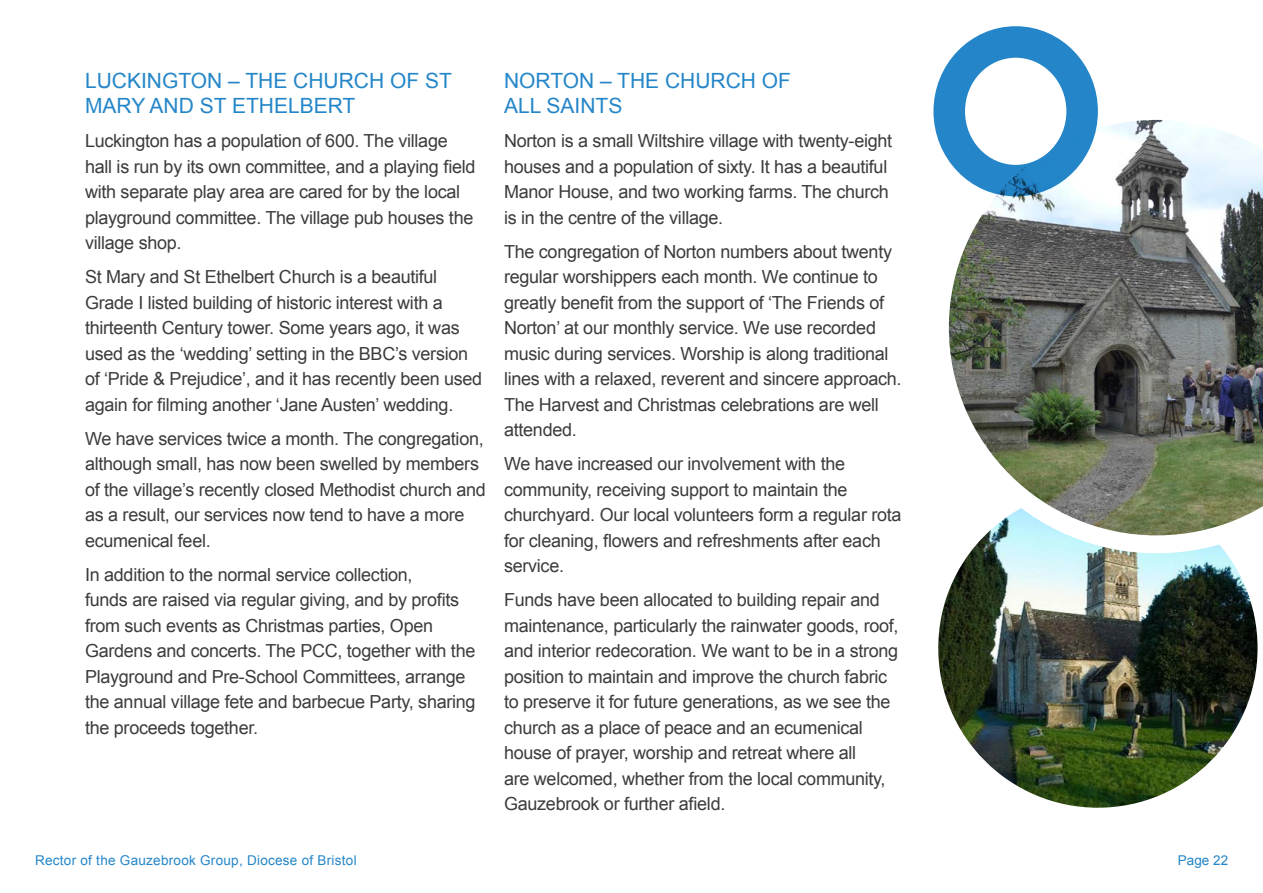
<style>
.page{position:relative;width:1263px;height:893px;background:#fff}
.page>*{position:absolute;margin:0;border:0;box-sizing:border-box;transform-origin:0 0}
.t1{font:21px/25.5px "Arial";color:#2486c8}
.t2{font:18px/25.5px "Arial";letter-spacing:-.015em;color:#3c3c3b}
.t3{font:13.5px "Arial";letter-spacing:.02em;color:#2486c8}
</style>
<div class="page">
<img style="left:938px;top:553px;width:320px;height:255px">
<svg style="left:936px;top:119px;width:327px;height:434px"></svg>
<div style="left:933px;top:26px;width:165px;height:170px;border:32px solid #2486c8;border-radius:50%"></div>
<p class="t1" style="left:85px;top:68px;width:368px">LUCKINGTON – THE CHURCH OF ST<br>MARY AND ST ETHELBERT</p>
<p class="t2" style="left:85px;top:128px;width:392px">Luckington has a population of 600. The village hall is run by its own committee, and a playing field with separate play area are cared for by the local playground committee. The village pub houses the village shop.</p>
<p class="t2" style="left:85px;top:264px;width:399px">St Mary and St Ethelbert Church is a beautiful Grade I listed building of historic interest with a thirteenth Century tower. Some years ago, it was used as the ‘wedding’ setting in the BBC’s version of ‘Pride &amp; Prejudice’, and it has recently been used again for filming another ‘Jane Austen’ wedding.</p>
<p class="t2" style="left:85px;top:426px;width:402px">We have services twice a month. The congregation, although small, has now been swelled by members of the village’s recently closed Methodist church and as a result, our services now tend to have a more ecumenical feel.</p>
<p class="t2" style="left:85px;top:562px;width:392px">In addition to the normal service collection,<br>funds are raised via regular giving, and by profits from such events as Christmas parties, Open Gardens and concerts. The PCC, together with the Playground and Pre-School Committees, arrange the annual village fete and barbecue Party, sharing the proceeds together.</p>
<p class="t1" style="left:504px;top:68px;width:289px">NORTON – THE CHURCH OF<br>ALL SAINTS</p>
<p class="t2" style="left:504px;top:128px;width:390px">Norton is a small Wiltshire village with twenty-eight houses and a population of sixty. It has a beautiful Manor House, and two working farms. The church is in the centre of the village.</p>
<p class="t2" style="left:504px;top:239px;width:399px">The congregation of Norton numbers about twenty regular worshippers each month. We continue to greatly benefit from the support of ‘The Friends of Norton’ at our monthly service. We use recorded music during services. Worship is along traditional lines with a relaxed, reverent and sincere approach.<br>The Harvest and Christmas celebrations are well attended.</p>
<p class="t2" style="left:504px;top:451px;width:399px">We have increased our involvement with the community, receiving support to maintain the churchyard. Our local volunteers form a regular rota for cleaning, flowers and refreshments after each service.</p>
<p class="t2" style="left:504px;top:587px;width:396px">Funds have been allocated to building repair and maintenance, particularly the rainwater goods, roof, and interior redecoration. We want to be in a strong position to maintain and improve the church fabric to preserve it for future generations, as we see the church as a place of peace and an ecumenical house of prayer, worship and retreat where all<br>are welcomed, whether from the local community, Gauzebrook or further afield.</p>
<p class="t3" style="left:35px;top:851px;width:323px">Rector of the Gauzebrook Group, Diocese of Bristol</p>
<p class="t3" style="left:1178px;top:851px;width:52px">Page 22</p>
</div>
